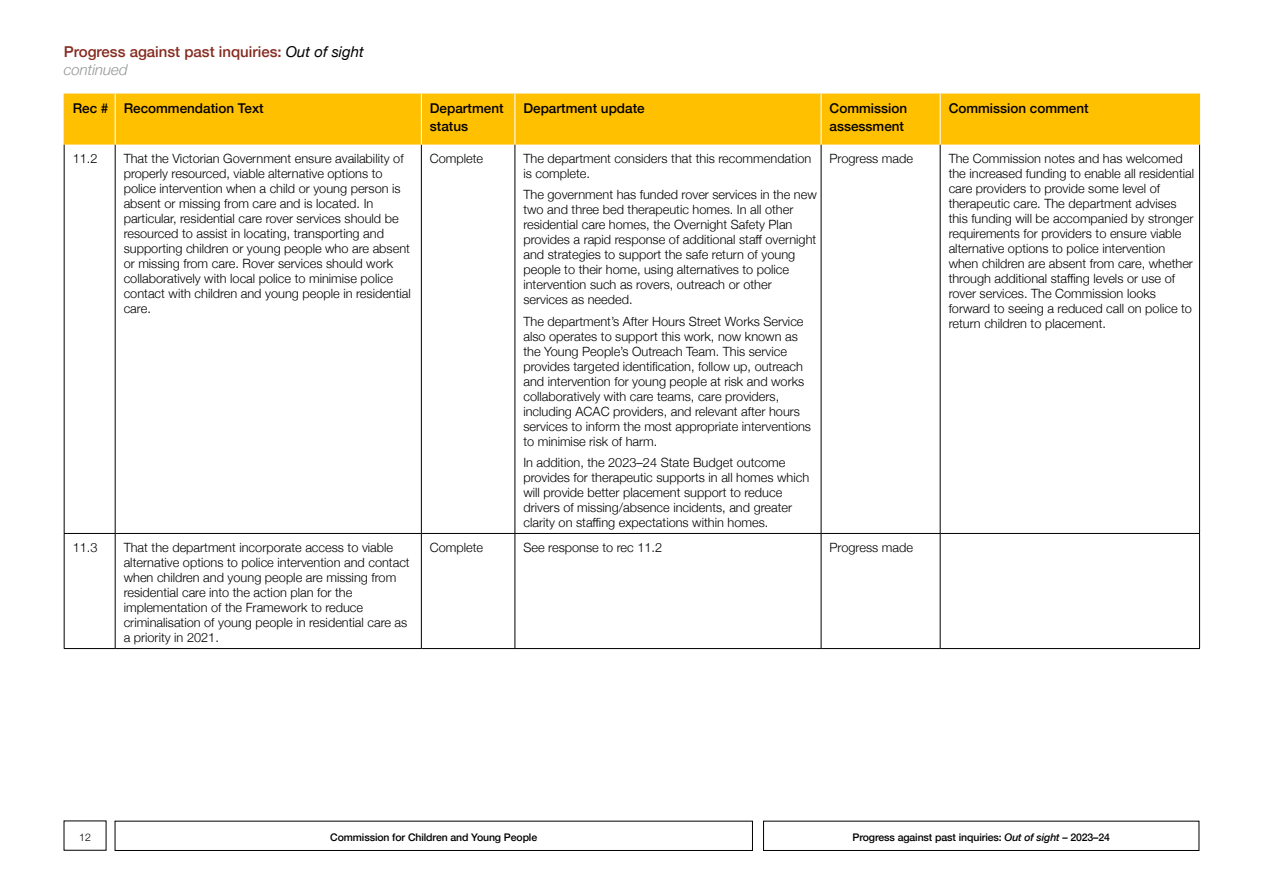
<style>
.page{position:relative;width:1263px;height:893px;background:#fff}
.page>*{position:absolute;margin:0;border:0;box-sizing:border-box;transform-origin:0 0}
.t1{font:500 15px/18px "Helvetica Neue";color:#852b20}
.t2{font:500 13.5px/18px "Helvetica Neue";color:#000}
.t3{font:300 12.75px/15px "Helvetica Neue";color:#000}
.t4{font:500 10.5px "Helvetica Neue";letter-spacing:-.01em;color:#000}
.t5{font:300 10.5px "Helvetica Neue";color:#000}
.s1{font-weight:400;font-style:italic;color:#000}
.s2{font-weight:300;font-style:italic;color:#939598}
.s3{font-style:italic}
</style>
<div class="page">
<div style="left:763px;top:821px;width:436px;height:30px;border:1px solid #000"></div>
<div style="left:115px;top:821px;width:638px;height:30px;border:1px solid #000"></div>
<div style="left:65px;top:94px;width:1134px;height:51px;background:#ffc000"></div>
<hr style="left:64px;top:145px;width:1px;height:388px;background:#000">
<hr style="left:115px;top:145px;width:1px;height:388px;background:#000">
<hr style="left:421px;top:145px;width:1px;height:388px;background:#000">
<hr style="left:514px;top:145px;width:1px;height:388px;background:#000">
<hr style="left:821px;top:145px;width:1px;height:388px;background:#000">
<hr style="left:940px;top:145px;width:1px;height:388px;background:#000">
<hr style="left:1199px;top:145px;width:1px;height:388px;background:#000">
<hr style="left:64px;top:533px;width:51px;height:1px;background:#000">
<hr style="left:64px;top:534px;width:1px;height:114px;background:#000">
<hr style="left:115px;top:533px;width:306px;height:1px;background:#000">
<hr style="left:115px;top:534px;width:1px;height:114px;background:#000">
<hr style="left:421px;top:533px;width:94px;height:1px;background:#000">
<hr style="left:421px;top:534px;width:1px;height:114px;background:#000">
<hr style="left:515px;top:533px;width:306px;height:1px;background:#000">
<hr style="left:514px;top:534px;width:1px;height:114px;background:#000">
<hr style="left:821px;top:533px;width:119px;height:1px;background:#000">
<hr style="left:821px;top:534px;width:1px;height:114px;background:#000">
<hr style="left:940px;top:533px;width:260px;height:1px;background:#000">
<hr style="left:940px;top:534px;width:1px;height:114px;background:#000">
<hr style="left:1199px;top:534px;width:1px;height:114px;background:#000">
<hr style="left:64px;top:648px;width:51px;height:1px;background:#000">
<hr style="left:115px;top:648px;width:306px;height:1px;background:#000">
<hr style="left:421px;top:648px;width:94px;height:1px;background:#000">
<hr style="left:515px;top:648px;width:306px;height:1px;background:#000">
<hr style="left:821px;top:648px;width:119px;height:1px;background:#000">
<hr style="left:940px;top:648px;width:260px;height:1px;background:#000">
<hr style="left:64px;top:94px;width:1px;height:51px;background:#fdb913">
<hr style="left:1199px;top:94px;width:1px;height:51px;background:#fdb913">
<hr style="left:115px;top:94px;width:1px;height:51px;background:#fff">
<hr style="left:421px;top:94px;width:1px;height:51px;background:#fff">
<hr style="left:514px;top:94px;width:1px;height:51px;background:#fff">
<hr style="left:820px;top:94px;width:2px;height:51px;background:#fff">
<hr style="left:940px;top:94px;width:1px;height:51px;background:#fff">
<p class="t1" style="left:64px;top:42px;width:302px">Progress against past inquiries: <span class="s1">Out of sight </span><span class="s2">continued</span></p>
<p class="t2" style="left:73px;top:98px;width:193px">Rec # Recommendation Text</p>
<p class="t2" style="left:430px;top:98px;width:75px">Department status</p>
<p class="t2" style="left:523px;top:98px;width:123px">Department update</p>
<p class="t2" style="left:830px;top:98px;width:79px">Commission assessment</p>
<p class="t2" style="left:949px;top:98px;width:142px">Commission comment</p>
<p class="t3" style="left:73px;top:150px;width:26px">11.2</p>
<p class="t3" style="left:124px;top:150px;width:289px">That the Victorian Government ensure availability of properly resourced, viable alternative options to police intervention when a child or young person is absent or missing from care and is located. In particular, residential care rover services should be resourced to assist in locating, transporting and supporting children or young people who are absent or missing from care. Rover services should work collaboratively with local police to minimise police contact with children and young people in residential care.</p>
<p class="t3" style="left:430px;top:150px;width:55px">Complete</p>
<p class="t3" style="left:523px;top:150px;width:289px">The department considers that this recommendation is complete.</p>
<p class="t3" style="left:830px;top:150px;width:85px">Progress made</p>
<p class="t3" style="left:949px;top:150px;width:247px">The Commission notes and has welcomed the increased funding to enable all residential care providers to provide some level of therapeutic care. The department advises this funding will be accompanied by stronger requirements for providers to ensure viable alternative options to police intervention when children are absent from care, whether through additional staffing levels or use of rover services. The Commission looks forward to seeing a reduced call on police to return children to placement.</p>
<p class="t3" style="left:523px;top:186px;width:295px">The government has funded rover services in the new two and three bed therapeutic homes. In all other residential care homes, the Overnight Safety Plan provides a rapid response of additional staff overnight and strategies to support the safe return of young people to their home, using alternatives to police intervention such as rovers, outreach or other services as needed.</p>
<p class="t3" style="left:523px;top:313px;width:289px">The department’s After Hours Street Works Service also operates to support this work, now known as the Young People’s Outreach Team. This service provides targeted identification, follow up, outreach and intervention for young people at risk and works collaboratively with care teams, care providers, including ACAC providers, and relevant after hours services to inform the most appropriate interventions to minimise risk of harm.</p>
<p class="t3" style="left:523px;top:454px;width:287px">In addition, the 2023–24 State Budget outcome provides for therapeutic supports in all homes which will provide better placement support to reduce drivers of missing/absence incidents, and greater clarity on staffing expectations within homes.</p>
<p class="t3" style="left:73px;top:539px;width:26px">11.3</p>
<p class="t3" style="left:124px;top:539px;width:287px">That the department incorporate access to viable alternative options to police intervention and contact when children and young people are missing from residential care into the action plan for the implementation of the Framework to reduce criminalisation of young people in residential care as a priority in 2021.</p>
<p class="t3" style="left:430px;top:539px;width:55px">Complete</p>
<p class="t3" style="left:523px;top:539px;width:140px">See response to rec 11.2</p>
<p class="t3" style="left:830px;top:539px;width:85px">Progress made</p>
<p class="t5" style="left:79px;top:828px;width:13px">12</p>
<p class="t4" style="left:330px;top:829px;width:208px">Commission for Children and Young People</p>
<p class="t4" style="left:852px;top:829px;width:259px">Progress against past inquiries: <span class="s3">Out of sight</span> – 2023–24</p>
</div>
